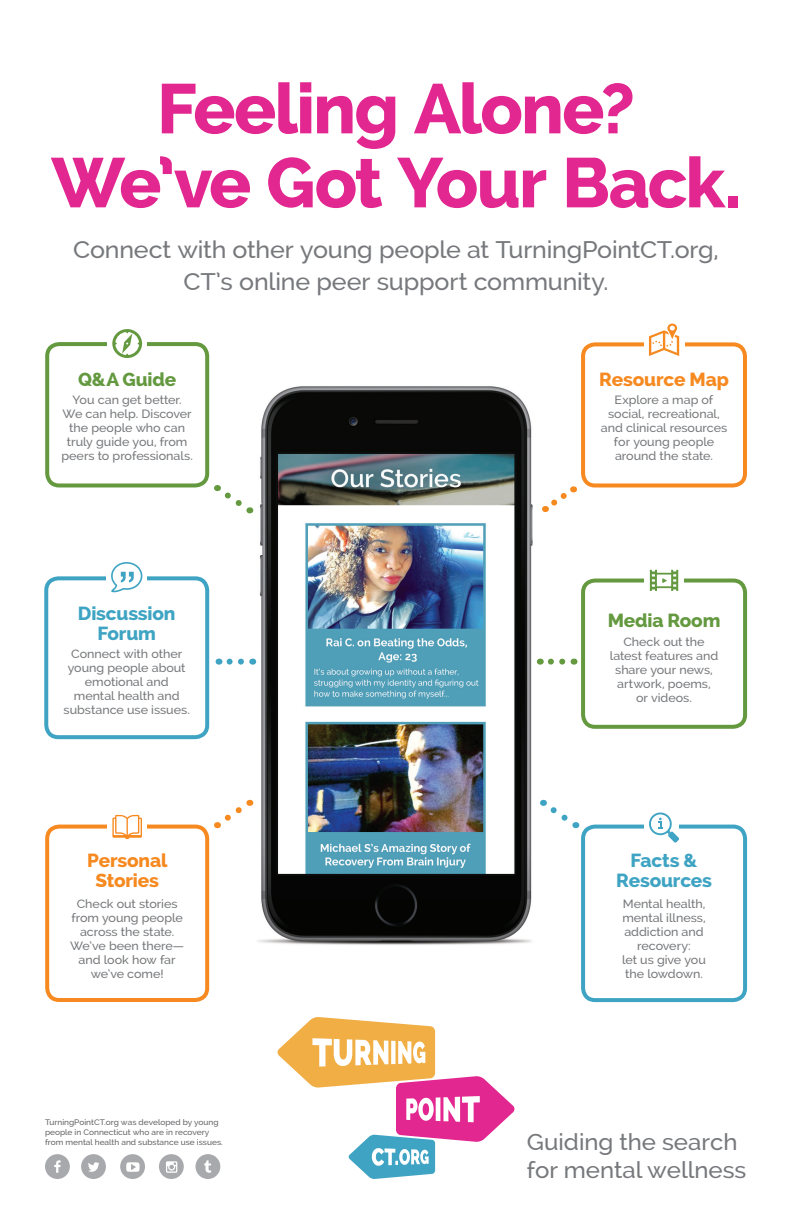
<style>
.page{position:relative;width:792px;height:1224px;background:#fff}
.page>*{position:absolute;margin:0;border:0;box-sizing:border-box;transform-origin:0 0}
.t1{font:800 70px/74px "Raleway";letter-spacing:-.025em;color:#e22790;text-align:center}
.t2{font:500 24px/32px "Raleway";letter-spacing:-.005em;color:#76787b;text-align:center;scale:1.04 1}
.t3{font:500 23px/28px "Raleway";color:#76787b;scale:1.04 1}
.t4{font:800 19px/20px "Raleway";letter-spacing:-.01em;color:#3fa4c3;text-align:center}
.t5{font:800 19px/20px "Raleway";letter-spacing:-.01em;color:#f6891f;text-align:center}
.t6{font:800 19px "Raleway";letter-spacing:-.01em;color:#649940}
.t7{font:500 12px/14px "Raleway";letter-spacing:-.005em;color:#76787b;text-align:center;scale:1.04 1}
.t8{font:500 8px/10px "Raleway";color:#636366;scale:1.04 1}
</style>
<div class="page">
<img style="left:216px;top:386px;width:350px;height:559px">
<svg style="left:278px;top:1017px;width:236px;height:162px"></svg>
<div style="left:45px;top:342px;width:164px;height:145px;border:4px solid #649940;border-radius:12px"></div>
<div style="left:44px;top:576px;width:165px;height:163px;border:4px solid #3fa4c3;border-radius:12px"></div>
<div style="left:581px;top:825px;width:166px;height:177px;border:4px solid #3fa4c3;border-radius:12px"></div>
<div style="left:581px;top:579px;width:166px;height:150px;border:4px solid #649940;border-radius:12px"></div>
<svg style="left:540px;top:659px;width:22px;height:6px"></svg>
<svg style="left:219px;top:659px;width:22px;height:6px"></svg>
<svg style="left:540px;top:798px;width:36px;height:30px"></svg>
<svg style="left:217px;top:798px;width:35px;height:30px"></svg>
<svg style="left:217px;top:485px;width:35px;height:30px"></svg>
<div style="left:581px;top:342px;width:166px;height:145px;border:4px solid #f6891f;border-radius:12px"></div>
<svg style="left:541px;top:486px;width:33px;height:28px"></svg>
<div style="left:45px;top:825px;width:164px;height:177px;border:4px solid #f6891f;border-radius:12px"></div>
<div style="left:107px;top:320px;width:40px;height:46px;background:#fff"></div>
<div style="left:644px;top:317px;width:40px;height:47px;background:#fff"></div>
<div style="left:644px;top:560px;width:40px;height:47px;background:#fff"></div>
<div style="left:644px;top:799px;width:35px;height:46px;background:#fff"></div>
<div style="left:107px;top:791px;width:40px;height:47px;background:#fff"></div>
<div style="left:106px;top:553px;width:41px;height:46px;background:#fff"></div>
<svg style="left:111px;top:562px;width:32px;height:31px"></svg>
<svg style="left:650px;top:570px;width:28px;height:21px"></svg>
<svg style="left:649px;top:812px;width:30px;height:31px"></svg>
<svg style="left:112px;top:815px;width:30px;height:24px"></svg>
<svg style="left:649px;top:324px;width:30px;height:32px"></svg>
<svg style="left:112px;top:329px;width:30px;height:29px"></svg>
<div style="left:45px;top:1154px;width:25px;height:25px;background:#a8a9ad;border-radius:50%"></div>
<div style="left:81px;top:1154px;width:25px;height:25px;background:#a8a9ad;border-radius:50%"></div>
<div style="left:120px;top:1154px;width:25px;height:25px;background:#a8a9ad;border-radius:50%"></div>
<div style="left:159px;top:1154px;width:25px;height:25px;background:#a8a9ad;border-radius:50%"></div>
<div style="left:195px;top:1154px;width:25px;height:25px;background:#a8a9ad;border-radius:50%"></div>
<svg style="left:54px;top:1160px;width:157px;height:13px"></svg>
<p class="t1" style="left:51px;top:72px;width:691px">Feeling Alone?<br>We’ve Got Your Back.</p>
<p class="t2" style="left:73px;top:234px;width:622px">Connect with other young people at TurningPointCT.org,<br>CT’s online peer support community.</p>
<p class="t6" style="left:78px;top:369px;width:100px">Q&amp;A Guide</p>
<p class="t7" style="left:61px;top:392px;width:128px">You can get better.<br>We can help. Discover the people who can truly guide you, from peers to professionals.</p>
<p class="t5" style="left:599px;top:370px;width:131px">Resource Map</p>
<p class="t7" style="left:601px;top:392px;width:123px">Explore a map of social, recreational, and clinical resources for young people around the state.</p>
<p class="t4" style="left:78px;top:603px;width:99px">Discussion<br>Forum</p>
<p class="t6" style="left:608px;top:610px;width:114px">Media Room</p>
<p class="t7" style="left:610px;top:635px;width:106px">Check out the latest features and share your news, artwork, poems,<br>or videos.</p>
<p class="t7" style="left:64px;top:647px;width:123px">Connect with other young people about emotional and mental health and substance use issues.</p>
<p class="t5" style="left:87px;top:851px;width:82px">Personal<br>Stories</p>
<p class="t4" style="left:616px;top:851px;width:98px">Facts &amp;<br>Resources</p>
<p class="t7" style="left:70px;top:896px;width:111px">Check out stories from young people across the state.<br>We’ve been there— and look how far we’ve come!</p>
<p class="t7" style="left:622px;top:896px;width:82px">Mental health, mental illness, addiction and recovery:<br>let us give you the lowdown.</p>
<p class="t8" style="left:45px;top:1117px;width:173px">TurningPointCT.org was developed by young people in Connecticut who are in recovery from mental health and substance use issues.</p>
<p class="t3" style="left:527px;top:1128px;width:213px">Guiding the search for mental wellness</p>
</div>
